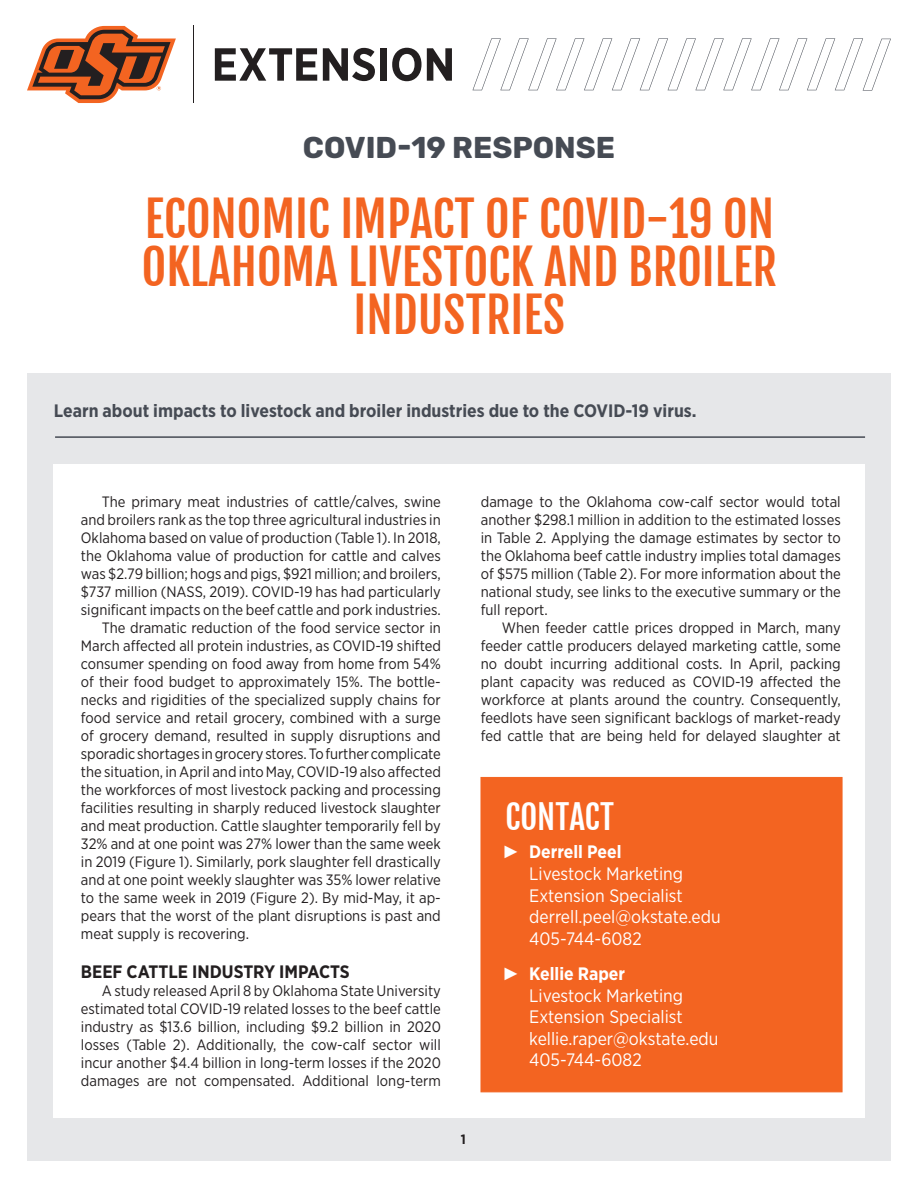
<style>
.page{position:relative;width:918px;height:1188px;background:#fff}
.page>*{position:absolute;margin:0;border:0;box-sizing:border-box;transform-origin:0 0}
.t1{font:48px/48px "Fjalla One";color:#f36421;text-align:center}
.t2{font:33px "Fjalla One";color:#fff}
.t3{font:700 30px "Rubik";color:#464b54}
.t4{font:18px/21.6px "Gotham Narrow";color:#fff}
.t5{font:700 18px "Gotham Narrow";color:#464b54}
.t6{font:700 18px "Gotham Narrow";color:#231f20}
.t7{font:700 18px "Gotham Narrow";color:#fff}
.t8{font:15px/18px "Gotham Narrow";color:#231f20;text-align:justify}
.t9{font:700 13.5px "Gotham Narrow";color:#231f20}
.s1{font-family:"Arial"}
</style>
<div class="page">
<div style="left:27px;top:374px;width:864px;height:787px;background:#e6e7e9"></div>
<div style="left:54px;top:465px;width:811px;height:653px;background:#fff"></div>
<div style="left:481px;top:777px;width:361px;height:315px;background:#f36421"></div>
<hr style="left:55px;top:436px;width:810px;height:2px;background:#464b54">
<hr style="left:193px;top:26px;width:1px;height:77px;background:#231f20">
<svg style="left:27px;top:26px;width:149px;height:77px"></svg>
<svg style="left:215px;top:48px;width:102px;height:33px"></svg>
<svg style="left:323px;top:48px;width:52px;height:33px"></svg>
<div style="left:380px;top:48px;width:7px;height:33px;background:#231f20"></div>
<svg style="left:392px;top:48px;width:60px;height:33px"></svg>
<svg style="left:473px;top:38px;width:418px;height:53px"></svg>
<h1 class="t3" style="left:303px;top:130px;width:314px">COVID-19 RESPONSE</h1>
<h1 class="t1" style="left:142px;top:195px;width:637px">ECONOMIC IMPACT OF COVID-19 ON<br>OKLAHOMA LIVESTOCK AND BROILER<br>INDUSTRIES</h1>
<h2 class="t5" style="left:54px;top:399px;width:644px">Learn about impacts to livestock and broiler industries due to the COVID-19 virus.</h2>
<p class="t8" style="left:81px;top:492px;width:362px;text-indent:21px">The primary meat industries of cattle/calves, swine and broilers rank as the top three agricultural industries in Oklahoma based on value of production (Table 1). In 2018, the Oklahoma value of production for cattle and calves was $2.79 billion; hogs and pigs, $921 million; and broilers, $737 million (NASS, 2019). COVID-19 has had particularly signifcant impacts on the beef cattle and pork industries.</p>
<p class="t8" style="left:81px;top:618px;width:362px;text-indent:21px">The dramatic reduction of the food service sector in March afected all protein industries, as COVID-19 shifted consumer spending on food away from home from 54% of their food budget to approximately 15%. The bottle&shy;necks and rigidities of the specialized supply chains for food service and retail grocery, combined with a surge of grocery demand, resulted in supply disruptions and sporadic shortages in grocery stores. To further complicate the situation, in April and into May, COVID-19 also afected the workforces of most livestock packing and processing facilities resulting in sharply reduced livestock slaughter and meat production. Cattle slaughter temporarily fell by 32% and at one point was 27% lower than the same week in 2019 (Figure 1). Similarly, pork slaughter fell drastically and at one point weekly slaughter was 35% lower relative to the same week in 2019 (Figure 2). By mid-May, it ap&shy;pears that the worst of the plant disruptions is past and meat supply is recovering.</p>
<h2 class="t6" style="left:81px;top:960px;width:271px">BEEF CATTLE INDUSTRY IMPACTS</h2>
<p class="t8" style="left:81px;top:982px;width:362px;text-indent:21px">A study released April 8 by Oklahoma State University estimated total COVID-19 related losses to the beef cattle industry as $13.6 billion, including $9.2 billion in 2020 losses (Table 2). Additionally, the cow-calf sector will incur another $4.4 billion in long-term losses if the 2020 damages are not compensated. Additional long-term</p>
<p class="t8" style="left:481px;top:492px;width:362px">damage to the Oklahoma cow-calf sector would total another $298.1 million in addition to the estimated losses in Table 2. Applying the damage estimates by sector to the Oklahoma beef cattle industry implies total damages of $575 million (Table 2). For more information about the national study, see links to the executive summary or the full report.</p>
<p class="t8" style="left:481px;top:618px;width:362px;text-indent:21px">When feeder cattle prices dropped in March, many feeder cattle producers delayed marketing cattle, some no doubt incurring additional costs. In April, packing plant capacity was reduced as COVID-19 afected the workforce at plants around the country. Consequently, feedlots have seen signifcant backlogs of market-ready fed cattle that are being held for delayed slaughter at</p>
<h2 class="t2" style="left:505px;top:797px;width:110px">CONTACT</h2>
<p class="t7" style="left:502px;top:841px;width:121px"><span class="s1">►</span> Derrell Peel</p>
<p class="t4" style="left:529px;top:863px;width:193px">Livestock Marketing<br>Extension Specialist derrell.peel@okstate.edu<br>405-744-6082</p>
<p class="t7" style="left:502px;top:962px;width:124px"><span class="s1">►</span> Kellie Raper</p>
<p class="t4" style="left:529px;top:984px;width:191px">Livestock Marketing<br>Extension Specialist kellie.raper@okstate.edu<br>405-744-6082</p>
<p class="t9" style="left:461px;top:1131px;width:7px">1</p>
</div>
